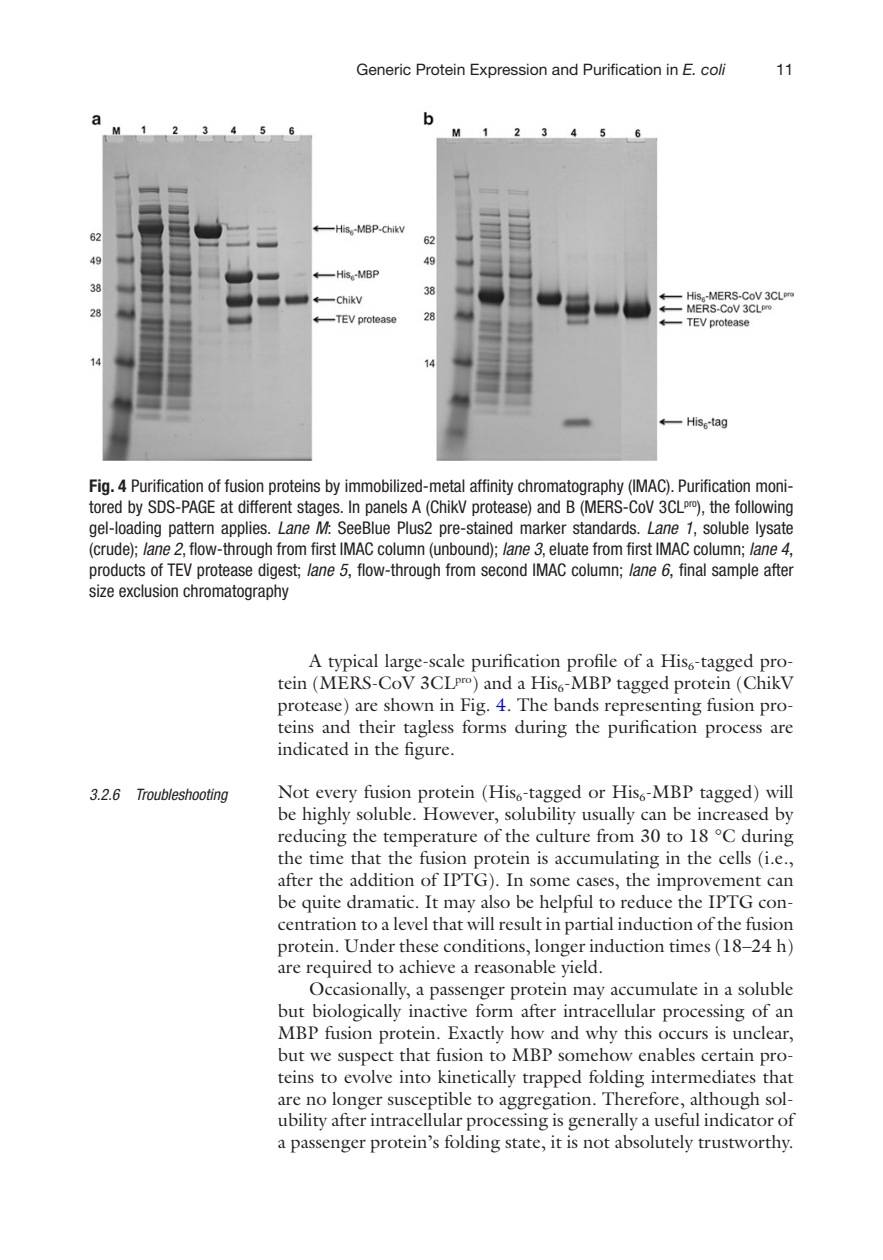
<style>
.page{position:relative;width:883px;height:1260px;background:#fff}
.page>*{position:absolute;margin:0;border:0;box-sizing:border-box;transform-origin:0 0}
.t1{font:18.38px/21.9px "Tcdscf Galliard";color:#231f20;text-align:justify}
.t2{font:condensed 17.5px/21px "Nmxwds Helvetica Neue";color:#231f20;text-align:justify}
.t3{font:15.75px "Sbndqg Helvetica Neue";color:#231f20}
.t4{font:italic condensed 15.75px "Pspvgb Helvetica Neue";color:#231f20}
.t5{font:15.75px "Rflrkk Helvetica Neue";color:#231f20}
.s1{font-family:"Rbjxcm Helvetica Neue";font-style:italic}
.s2{font-family:"Wrflnx Helvetica Neue";font-weight:700}
.s3{font-family:"Pspvgb Helvetica Neue";font-style:italic}
.s4{font-family:"Rflrkk Helvetica Neue";font-stretch:normal}
.s5{color:#0000fa}
</style>
<div class="page">
<img style="left:89px;top:111px;width:705px;height:349px">
<p class="t3" style="left:356px;top:60px;width:371px">Generic Protein Expression and Purification in <span class="s1">E. coli</span></p>
<p class="t5" style="left:776px;top:60px;width:19px">11</p>
<p class="t2" style="left:89px;top:475px;width:706px"><span class="s2">Fig. 4</span> Purification of fusion proteins by immobilized-metal affinity chromatography (IMAC). Purification moni&shy;tored by SDS-PAGE at different stages. In panels A (ChikV protease) and B (MERS-CoV 3CL<sup>pro</sup>), the following gel-loading pattern applies. <span class="s3">Lane M</span>: SeeBlue Plus2 pre-stained marker standards. <span class="s3">Lane 1</span>, soluble lysate (crude); <span class="s3">lane 2</span>, flow-through from first IMAC column (unbound); <span class="s3">lane 3</span>, eluate from first IMAC column; <span class="s3">lane 4</span><span class="s4">, </span>products of TEV protease digest; <span class="s3">lane 5</span><span class="s4">,</span> flow-through from second IMAC column; <span class="s3">lane 6</span><span class="s4">,</span> final sample after size exclusion chromatography</p>
<p class="t4" style="left:89px;top:785px;width:140px">3.2.6 Troubleshooting</p>
<p class="t1" style="left:278px;top:650px;width:517px;text-indent:32px">A typical large-scale purification profile of a His<sub>6</sub>-tagged pro&shy;tein (MERS-CoV 3CL<sup>pro</sup>) and a His<sub>6</sub>-MBP tagged protein (ChikV protease) are shown in Fig. <span class="s5">4</span>. The bands representing fusion pro&shy;teins and their tagless forms during the purification process are indicated in the figure.</p>
<p class="t1" style="left:278px;top:781px;width:517px">Not every fusion protein (His<sub>6</sub>-tagged or His<sub>6</sub>-MBP tagged) will be highly soluble. However, solubility usually can be increased by reducing the temperature of the culture from 30 to 18 °C during the time that the fusion protein is accumulating in the cells (i.e., after the addition of IPTG). In some cases, the improvement can be quite dramatic. It may also be helpful to reduce the IPTG con&shy;centration to a level that will result in partial induction of the fusion protein. Under these conditions, longer induction times (18–24 h) are required to achieve a reasonable yield.</p>
<p class="t1" style="left:278px;top:978px;width:517px;text-indent:31px">Occasionally, a passenger protein may accumulate in a soluble but biologically inactive form after intracellular processing of an MBP fusion protein. Exactly how and why this occurs is unclear, but we suspect that fusion to MBP somehow enables certain pro&shy;teins to evolve into kinetically trapped folding intermediates that are no longer susceptible to aggregation. Therefore, although sol&shy;ubility after intracellular processing is generally a useful indicator of a passenger protein’s folding state, it is not absolutely trustworthy.</p>
</div>
